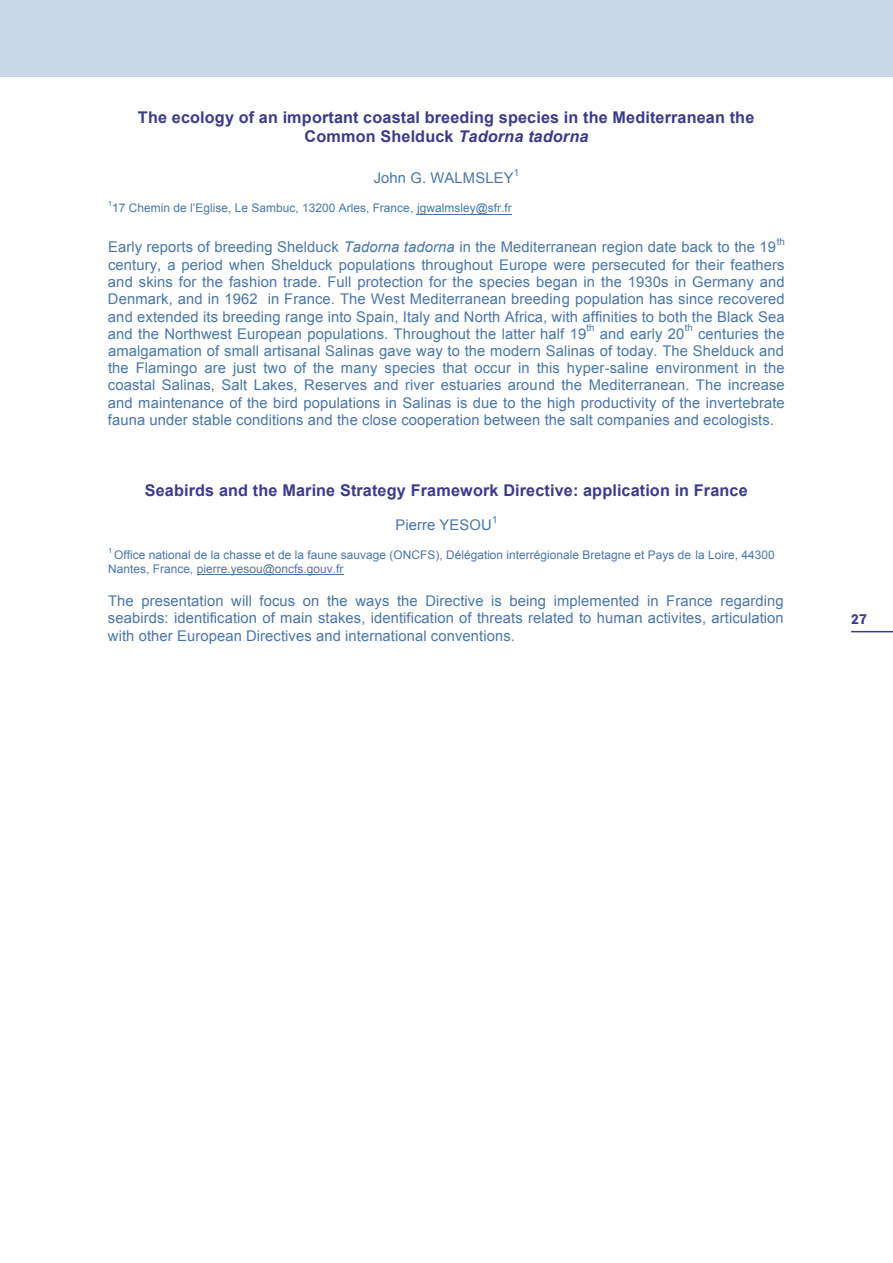
<style>
.page{position:relative;width:893px;height:1263px;background:#fff}
.page>*{position:absolute;margin:0;border:0;box-sizing:border-box;transform-origin:0 0}
.t1{font:700 16.2px/19px "Arial";letter-spacing:.01em;color:#3c3a8d;text-align:center}
.t2{font:14.7px/17.2px "Arial";letter-spacing:.01em;color:#4876ab;text-align:justify}
.t3{font:900 13.5px "Roboto";color:#3c3a8d}
.t4{font:11.85px/13.6px "Arial";letter-spacing:.005em;color:#4876ab}
.t5{font:9.75px "Arial";color:#4876ab}
.t6{font:7.2px "Arial";color:#4876ab}
.s1{font-style:italic}
</style>
<div class="page">
<hr style="left:417px;top:214px;width:95px;height:1px;background:#4876ab">
<hr style="left:197px;top:574px;width:146px;height:1px;background:#4876ab">
<div style="left:0;top:0;width:893px;height:77px;background:#c8d6e5"></div>
<hr style="left:851px;top:631px;width:42px;height:1px;background:#3c3a8d">
<p class="t1" style="left:138px;top:108px;width:618px">The ecology of an important coastal breeding species in the Mediterranean the<br>Common Shelduck <span class="s1">Tadorna tadorna</span></p>
<p class="t2" style="left:374px;top:170px;width:141px">John G. WALMSLEY</p>
<p class="t5" style="left:514px;top:166px;width:7px">1</p>
<p class="t6" style="left:108px;top:199px;width:6px">1</p>
<p class="t4" style="left:112px;top:201px;width:401px">17 Chemin de l’Eglise, Le Sambuc, 13200 Arles, France, jgwalmsley@sfr.fr</p>
<p class="t2" style="left:108px;top:239px;width:670px">Early reports of breeding Shelduck <span class="s1">Tadorna tadorna</span> in the Mediterranean region date back to the 19</p>
<p class="t5" style="left:777px;top:235px;width:10px">th</p>
<p class="t2" style="left:108px;top:256px;width:678px">century, a period when Shelduck populations throughout Europe were persecuted for their feathers and skins for the fashion trade. Full protection for the species began in the 1930s in Germany and Denmark, and in 1962 in France. The West Mediterranean breeding population has since recovered and extended its breeding range into Spain, Italy and North Africa, with affinities to both the Black Sea and the Northwest European populations. Throughout the latter half 19</p>
<p class="t5" style="left:685px;top:321px;width:10px">th</p>
<p class="t2" style="left:108px;top:325px;width:678px;text-indent:590px">centuries the amalgamation of small artisanal Salinas gave way to the modern Salinas of today. The Shelduck and the Flamingo are just two of the many species that occur in this hyper-saline environment in the coastal Salinas, Salt Lakes, Reserves and river estuaries around the Mediterranean. The increase and maintenance of the bird populations in Salinas is due to the high productivity of the invertebrate fauna under stable conditions and the close cooperation between the salt companies and ecologists.</p>
<p class="t5" style="left:586px;top:321px;width:10px">th</p>
<p class="t2" style="left:600px;top:325px;width:86px">and early 20</p>
<p class="t1" style="left:145px;top:481px;width:604px">Seabirds and the Marine Strategy Framework Directive: application in France</p>
<p class="t2" style="left:395px;top:517px;width:98px">Pierre YESOU</p>
<p class="t5" style="left:492px;top:513px;width:7px">1</p>
<p class="t6" style="left:108px;top:545px;width:6px">1</p>
<p class="t4" style="left:108px;top:548px;width:668px;text-indent:6px">Office national de la chasse et de la faune sauvage (ONCFS), Délégation interrégionale Bretagne et Pays de la Loire, 44300<br>Nantes, France, pierre.yesou@oncfs.gouv.fr</p>
<p class="t2" style="left:108px;top:592px;width:677px">The presentation will focus on the ways the Directive is being implemented in France regarding seabirds: identification of main stakes, identification of threats related to human activites, articulation with other European Directives and international conventions.</p>
<p class="t3" style="left:851px;top:610px;width:17px">27</p>
</div>
